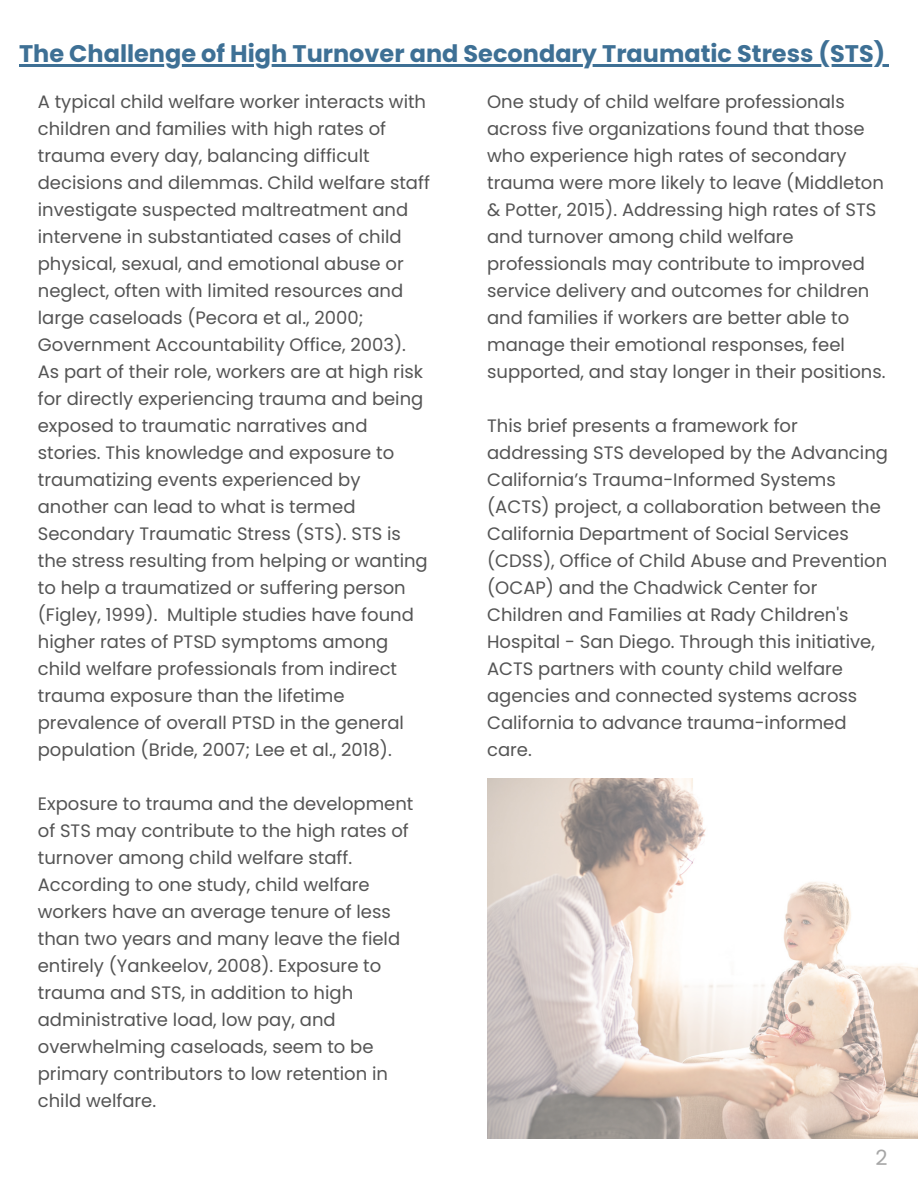
<style>
.page{position:relative;width:918px;height:1188px;background:#fff}
.page>*{position:absolute;margin:0;border:0;box-sizing:border-box;transform-origin:0 0}
.t1{font:700 24px "Poppins";color:#3e7095}
.t2{font:21px "Poppins";color:#a6a6a6}
.t3{font:18px/27px "Poppins";color:#545454}
</style>
<div class="page">
<hr style="left:19px;top:65px;width:866px;height:2px;background:#3e7095">
<svg style="left:487px;top:778px;width:431px;height:360px"></svg>
<h1 class="t1" style="left:19px;top:37px;width:868px">The Challenge of High Turnover and Secondary Traumatic Stress (STS)</h1>
<p class="t3" style="left:38px;top:88px;width:394px">A typical child welfare worker interacts with children and families with high rates of trauma every day, balancing difficult decisions and dilemmas. Child welfare staff investigate suspected maltreatment and intervene in substantiated cases of child physical, sexual, and emotional abuse or neglect, often with limited resources and large caseloads (Pecora et al., 2000; Government Accountability Office, 2003).<br>As part of their role, workers are at high risk for directly experiencing trauma and being exposed to traumatic narratives and stories. This knowledge and exposure to traumatizing events experienced by another can lead to what is termed Secondary Traumatic Stress (STS). STS is the stress resulting from helping or wanting to help a traumatized or suffering person (Figley, 1999). Multiple studies have found higher rates of PTSD symptoms among child welfare professionals from indirect trauma exposure than the lifetime prevalence of overall PTSD in the general population (Bride, 2007; Lee et al., 2018).</p>
<p class="t3" style="left:38px;top:790px;width:377px">Exposure to trauma and the development of STS may contribute to the high rates of turnover among child welfare staff.<br>According to one study, child welfare workers have an average tenure of less than two years and many leave the field entirely (Yankeelov, 2008). Exposure to trauma and STS, in addition to high administrative load, low pay, and overwhelming caseloads, seem to be primary contributors to low retention in child welfare.</p>
<p class="t3" style="left:487px;top:88px;width:400px">One study of child welfare professionals across five organizations found that those who experience high rates of secondary trauma were more likely to leave (Middleton &amp; Potter, 2015). Addressing high rates of STS and turnover among child welfare professionals may contribute to improved service delivery and outcomes for children and families if workers are better able to manage their emotional responses, feel supported, and stay longer in their positions.</p>
<p class="t3" style="left:487px;top:412px;width:402px">This brief presents a framework for addressing STS developed by the Advancing California’s Trauma-Informed Systems (ACTS) project, a collaboration between the California Department of Social Services (CDSS), Office of Child Abuse and Prevention (OCAP) and the Chadwick Center for Children and Families at Rady Children's Hospital - San Diego. Through this initiative, ACTS partners with county child welfare agencies and connected systems across California to advance trauma-informed care.</p>
<p class="t2" style="left:876px;top:1143px;width:14px">2</p>
</div>
